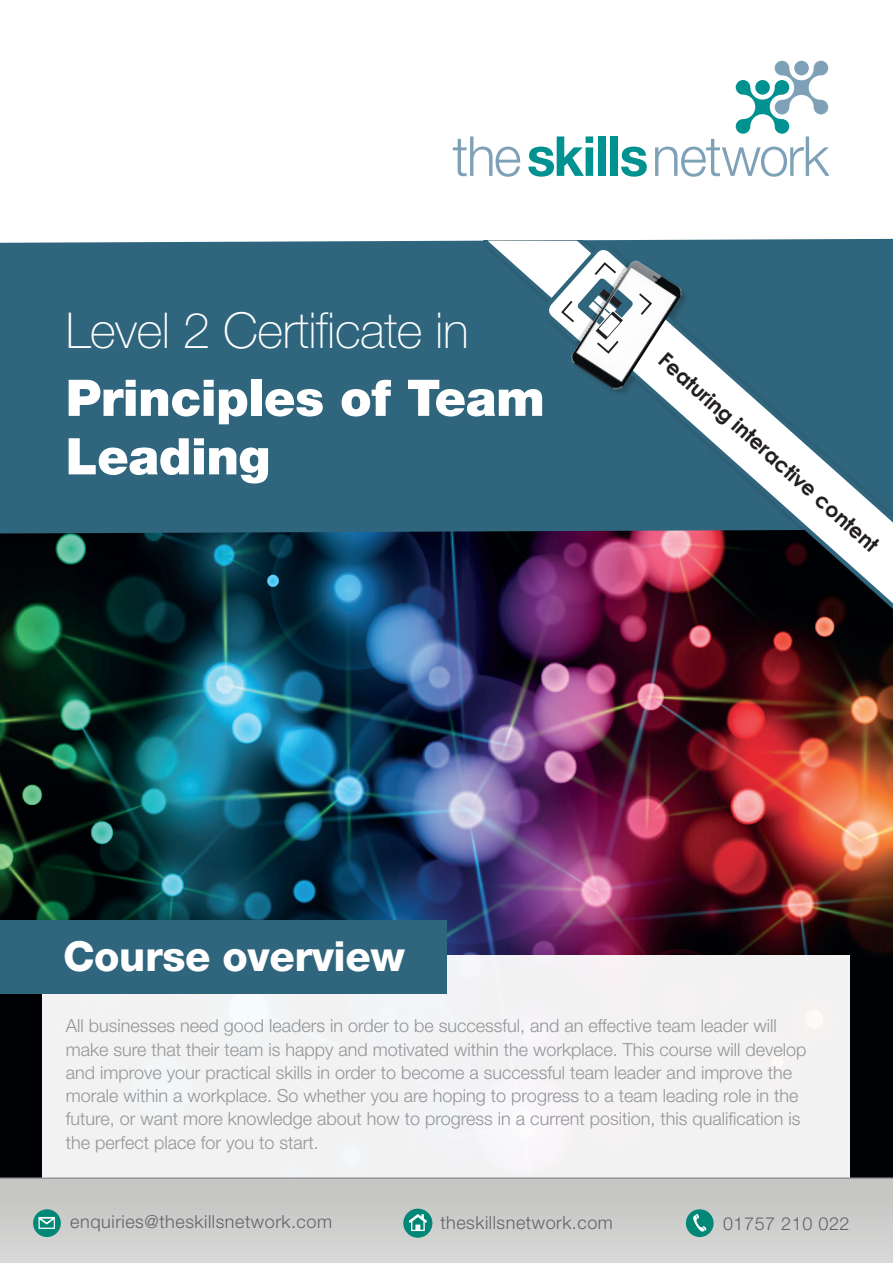
<style>
.page{position:relative;width:893px;height:1263px;background:#fff}
.page>*{position:absolute;margin:0;border:0;box-sizing:border-box;transform-origin:0 0}
.t1{font:900 50.55px/58.5px "Helvetica Neue LT Pro";letter-spacing:-.01em;color:#fff}
.t2{font:100 49.5px "Helvetica Neue LT Pro";letter-spacing:-.01em;color:#fff}
.t3{font:800 41.55px "Helvetica Neue LT Pro";letter-spacing:-.01em;color:#fff}
.t4{font:700 21px "Century Gothic";color:#231f20}
.t5{font:300 18px/23.2px "Helvetica Neue LT Pro";color:#939598}
.t6{font:300 18px "Helvetica Neue LT Pro";letter-spacing:.03em;color:#636366}
</style>
<div class="page">
<img style="left:0;top:533px;width:893px;height:644px">
<svg style="left:453px;top:136px;width:67px;height:41px"></svg>
<svg style="left:528px;top:136px;width:65px;height:41px"></svg>
<div style="left:598px;top:136px;width:8px;height:40px;background:#009290"></div>
<div style="left:610px;top:136px;width:8px;height:40px;background:#009290"></div>
<svg style="left:621px;top:147px;width:26px;height:30px"></svg>
<svg style="left:655px;top:61px;width:173px;height:116px"></svg>
<div style="left:0;top:239px;width:893px;height:294px;background:#2f657d"></div>
<div style="left:43px;top:955px;width:807px;height:238px;background:#f2f2f2"></div>
<div style="left:0;top:921px;width:446px;height:73px;background:#2f657d"></div>
<div style="left:0;top:1178px;width:893px;height:85px;background:#c6c6c5"></div>
<hr style="left:0;top:1177px;width:893px;height:2px;background:#939598">
<div style="left:686px;top:1209px;width:28px;height:28px;background:#008776;border-radius:50%"></div>
<svg style="left:693px;top:1214px;width:13px;height:17px"></svg>
<div style="left:33px;top:1209px;width:28px;height:28px;background:#008776;border-radius:50%"></div>
<svg style="left:38px;top:1217px;width:17px;height:12px"></svg>
<svg style="left:403px;top:1208px;width:29px;height:30px"></svg>
<svg style="left:409px;top:1214px;width:18px;height:17px"></svg>
<svg style="left:404px;top:241px;width:489px;height:392px;background:#4a6178"></svg>
<img style="left:568px;top:258px;width:116px;height:134px">
<svg style="left:541px;top:245px;width:131px;height:128px"></svg>
<h2 class="t2" style="left:66px;top:302px;width:404px">Level 2 Certificate in</h2>
<h1 class="t1" style="left:66px;top:368px;width:480px">Principles of Team<br>Leading</h1>
<p class="t4" style="left:673px;top:344px;width:288px;rotate:42deg">Featuring interactive content</p>
<h3 class="t3" style="left:63px;top:931px;width:343px">Course overview</h3>
<p class="t5" style="left:66px;top:1014px;width:742px">All businesses need good leaders in order to be successful, and an effective team leader will make sure that their team is happy and motivated within the workplace. This course will develop and improve your practical skills in order to become a successful team leader and improve the morale within a workplace. So whether you are hoping to progress to a team leading role in the future, or want more knowledge about how to progress in a current position, this qualification is the perfect place for you to start.</p>
<p class="t6" style="left:70px;top:1210px;width:263px">enquiries@theskillsnetwork.com</p>
<p class="t6" style="left:440px;top:1212px;width:174px">theskillsnetwork.com</p>
<p class="t6" style="left:723px;top:1212px;width:128px">01757 210 022</p>
</div>
